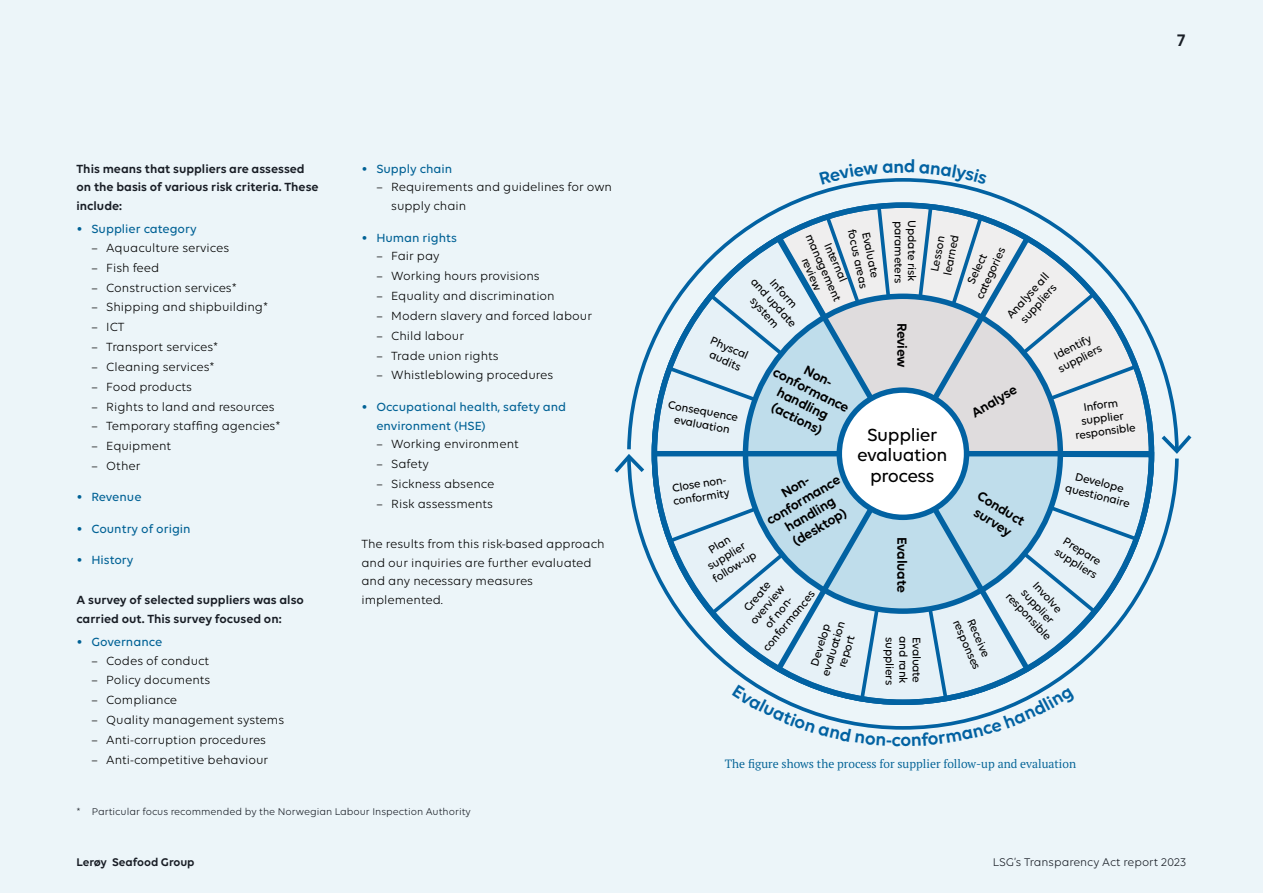
<style>
.page{position:relative;width:1263px;height:893px;background:#ecf5f9}
.page>*{position:absolute;margin:0;border:0;box-sizing:border-box;transform-origin:0 0}
.t1{font:500 18.9px/20.4px "Volte";letter-spacing:-.02em;color:#000;text-align:center}
.t2{font:600 18px "Volte";color:#181d25}
.t3{font:600 14.25px/15.8px "Volte";color:#000}
.t4{font:600 14.1px/15.8px "Volte";letter-spacing:-.02em;color:#000;text-align:center}
.Brødtekst{font:12.75px/18.8px "Volte";color:#000}
.Brødtekst-2{font:600 12.75px/18.8px "Volte";color:#181d25}
.t5{font:500 12.75px/18.8px "Volte";color:#006195}
.Bilde_Figurtekst{font:12px "PT Serif Pro";color:#006195}
.t6{font:12px "Volte";color:#181d25}
.t7{font:600 12px "Volte";color:#181d25}
.t8{font:500 11.85px/13.4px "Volte";letter-spacing:-.02em;color:#000;text-align:center}
.Fotnote{font:10.5px "Volte";color:#181d25}
.s1{font-weight:400;font-size:16.5px}
</style>
<div class="page">
<svg style="left:627px;top:185px;width:552px;height:269px"></svg>
<svg style="left:1161px;top:435px;width:30px;height:19px"></svg>
<svg style="left:627px;top:454px;width:552px;height:143px"></svg>
<svg style="left:614px;top:454px;width:30px;height:19px"></svg>
<div style="left:839px;top:390px;width:127px;height:127px;background:#fff;border-radius:50%"></div>
<div style="left:836px;top:387px;width:133px;height:133px;border:5px solid #0262a2;border-radius:50%"></div>
<div style="left:745px;top:451px;width:94px;height:5px;background:#0262a2"></div>
<div style="left:966px;top:451px;width:94px;height:5px;background:#0262a2"></div>
<svg style="left:916px;top:203px;width:223px;height:203px"></svg>
<svg style="left:666px;top:203px;width:226px;height:203px"></svg>
<div style="left:656px;top:451px;width:89px;height:5px;background:#0262a2"></div>
<div style="left:1060px;top:451px;width:90px;height:5px;background:#0262a2"></div>
<svg style="left:841px;top:178px;width:124px;height:7px"></svg>
<svg style="left:667px;top:501px;width:473px;height:229px"></svg>
<p class="Brødtekst-2" style="left:77px;top:159px;width:244px">This means that suppliers are assessed on the basis of various risk criteria. These include:</p>
<p class="t5" style="left:77px;top:219px;width:122px"><span class="s1">•</span> Supplier category</p>
<p class="Brødtekst" style="left:91px;top:238px;width:139px">– Aquaculture services</p>
<p class="Brødtekst" style="left:91px;top:258px;width:69px">– Fish feed</p>
<p class="Brødtekst" style="left:91px;top:278px;width:147px">– Construction services*</p>
<p class="Brødtekst" style="left:91px;top:298px;width:178px">– Shipping and shipbuilding*</p>
<p class="Brødtekst" style="left:91px;top:317px;width:35px">– ICT</p>
<p class="Brødtekst" style="left:91px;top:337px;width:128px">– Transport services*</p>
<p class="Brødtekst" style="left:91px;top:357px;width:125px">– Cleaning services*</p>
<p class="Brødtekst" style="left:91px;top:377px;width:102px">– Food products</p>
<p class="Brødtekst" style="left:91px;top:397px;width:185px">– Rights to land and resources</p>
<p class="Brødtekst" style="left:91px;top:417px;width:191px">– Temporary staffing agencies*</p>
<p class="Brødtekst" style="left:91px;top:436px;width:81px">– Equipment</p>
<p class="Brødtekst" style="left:91px;top:456px;width:51px">– Other</p>
<p class="t5" style="left:77px;top:488px;width:67px"><span class="s1">•</span> Revenue</p>
<p class="t5" style="left:77px;top:519px;width:116px"><span class="s1">•</span> Country of origin</p>
<p class="t5" style="left:77px;top:551px;width:58px"><span class="s1">•</span> History</p>
<p class="Brødtekst-2" style="left:77px;top:590px;width:229px">A survey of selected suppliers was also carried out. This survey focused on:</p>
<p class="t5" style="left:77px;top:632px;width:87px"><span class="s1">•</span> Governance</p>
<p class="Brødtekst" style="left:91px;top:651px;width:119px">– Codes of conduct</p>
<p class="Brødtekst" style="left:91px;top:671px;width:121px">– Policy documents</p>
<p class="Brødtekst" style="left:91px;top:690px;width:87px">– Compliance</p>
<p class="Brødtekst" style="left:91px;top:710px;width:194px">– Quality management systems</p>
<p class="Brødtekst" style="left:91px;top:730px;width:176px">– Anti-corruption procedures</p>
<p class="Brødtekst" style="left:91px;top:750px;width:178px">– Anti-competitive behaviour</p>
<p class="t5" style="left:361px;top:159px;width:92px"><span class="s1">•</span> Supply chain</p>
<p class="Brødtekst" style="left:391px;top:178px;width:222px;text-indent:-15px">– Requirements and guidelines for own supply chain</p>
<p class="t5" style="left:361px;top:228px;width:97px"><span class="s1">•</span> Human rights</p>
<p class="Brødtekst" style="left:376px;top:247px;width:65px">– Fair pay</p>
<p class="Brødtekst" style="left:376px;top:267px;width:165px">– Working hours provisions</p>
<p class="Brødtekst" style="left:376px;top:286px;width:180px">– Equality and discrimination</p>
<p class="Brødtekst" style="left:376px;top:306px;width:217px">– Modern slavery and forced labour</p>
<p class="Brødtekst" style="left:376px;top:326px;width:89px">– Child labour</p>
<p class="Brødtekst" style="left:376px;top:346px;width:124px">– Trade union rights</p>
<p class="Brødtekst" style="left:376px;top:366px;width:178px">– Whistleblowing procedures</p>
<p class="t5" style="left:376px;top:397px;width:191px;text-indent:-15px"><span class="s1">•</span> Occupational health, safety and environment (HSE)</p>
<p class="Brødtekst" style="left:376px;top:435px;width:144px">– Working environment</p>
<p class="Brødtekst" style="left:376px;top:454px;width:54px">– Safety</p>
<p class="Brødtekst" style="left:376px;top:474px;width:120px">– Sickness absence</p>
<p class="Brødtekst" style="left:376px;top:494px;width:118px">– Risk assessments</p>
<p class="Brødtekst" style="left:361px;top:534px;width:245px">The results from this risk-based approach and our inquiries are further evaluated and any necessary measures implemented.</p>
<p class="Fotnote" style="left:77px;top:805px;width:396px">* Particular focus recommended by the Norwegian Labour Inspection Authority</p>
<h2 class="t2" style="left:1177px;top:30px;width:10px">7</h2>
<p class="t8" style="left:871px;top:225px;width:62px;rotate:78deg">Evaluate focus areas</p>
<p class="t8" style="left:905px;top:221px;width:64px;rotate:90deg">parameters</p>
<p class="t8" style="left:919px;top:220px;width:62px;rotate:90deg">Update risk</p>
<p class="t8" style="left:828px;top:226px;width:74px;rotate:67deg">Internal management review</p>
<p class="t8" style="left:927px;top:271px;width:43px;text-align:left;rotate:-79deg">Lesson learned</p>
<p class="t8" style="left:959px;top:290px;width:57px;line-height:14.1px;rotate:-65deg">Select categories</p>
<p class="t8" style="left:1003px;top:312px;width:59px;rotate:-48deg">Analyse all suppliers</p>
<p class="t8" style="left:1049px;top:351px;width:49px;text-align:left;rotate:-27deg">Identify suppliers</p>
<p class="t8" style="left:1071px;top:402px;width:62px;rotate:-7deg">Inform supplier responsible</p>
<p class="t8" style="left:758px;top:275px;width:64px;rotate:48deg">and update</p>
<p class="t8" style="left:777px;top:276px;width:36px;rotate:48deg">Inform</p>
<p class="t8" style="left:757px;top:294px;width:39px;rotate:48deg">system</p>
<p class="t4" style="left:910px;top:323px;width:46px;rotate:90deg">Review</p>
<p class="t8" style="left:714px;top:333px;width:42px;rotate:24deg">Physcal audits</p>
<p class="t8" style="left:670px;top:397px;width:73px;rotate:11deg">Consequence evaluation</p>
<p class="t3" style="left:809px;top:362px;width:34px;rotate:27deg">Non-</p>
<p class="t3" style="left:782px;top:383px;width:59px;rotate:27deg">handling (actions)</p>
<p class="t3" style="left:778px;top:364px;width:85px;rotate:27deg">conformance</p>
<p class="t3" style="left:968px;top:407px;width:52px;rotate:-30deg">Analyse</p>
<h1 class="t1" style="left:857px;top:424px;width:92px">Supplier evaluation process</h1>
<p class="t8" style="left:1070px;top:468px;width:68px;rotate:14deg">Develope questionaire</p>
<p class="t8" style="left:1067px;top:533px;width:49px;text-align:left;rotate:32deg">Prepare suppliers</p>
<p class="t4" style="left:755px;top:501px;width:85px;rotate:-31deg">Non&shy;conformance handling (desktop)</p>
<p class="t8" style="left:670px;top:481px;width:60px;text-align:left;rotate:-9deg">Close non&shy;conformity</p>
<p class="t4" style="left:983px;top:487px;width:55px;rotate:32deg">Conduct survey</p>
<p class="t8" style="left:696px;top:551px;width:51px;rotate:-32deg">Plan supplier follow-up</p>
<p class="t4" style="left:910px;top:537px;width:57px;rotate:90deg">Evaluate</p>
<p class="t8" style="left:729px;top:619px;width:76px;rotate:-50deg">Create overview<br>of non&shy;conformances</p>
<p class="t8" style="left:1033px;top:571px;width:62px;rotate:47deg">Involve supplier responsible</p>
<p class="t8" style="left:977px;top:617px;width:42px;rotate:66deg">Receive</p>
<p class="t8" style="left:962px;top:617px;width:54px;rotate:66deg">responses</p>
<p class="t8" style="left:805px;top:670px;width:58px;rotate:-73deg">Develop evaluation report</p>
<p class="t8" style="left:897px;top:637px;width:49px;rotate:90deg">suppliers</p>
<p class="t8" style="left:910px;top:636px;width:49px;rotate:90deg">and rank</p>
<p class="t8" style="left:923px;top:637px;width:48px;rotate:90deg">Evaluate</p>
<p class="Bilde_Figurtekst" style="left:725px;top:756px;width:353px">The figure shows the process for supplier follow-up and evaluation</p>
<p class="t7" style="left:77px;top:855px;width:120px">Lerøy Seafood Group</p>
<p class="t6" style="left:993px;top:855px;width:195px">LSG’s Transparency Act report 2023</p>
</div>
